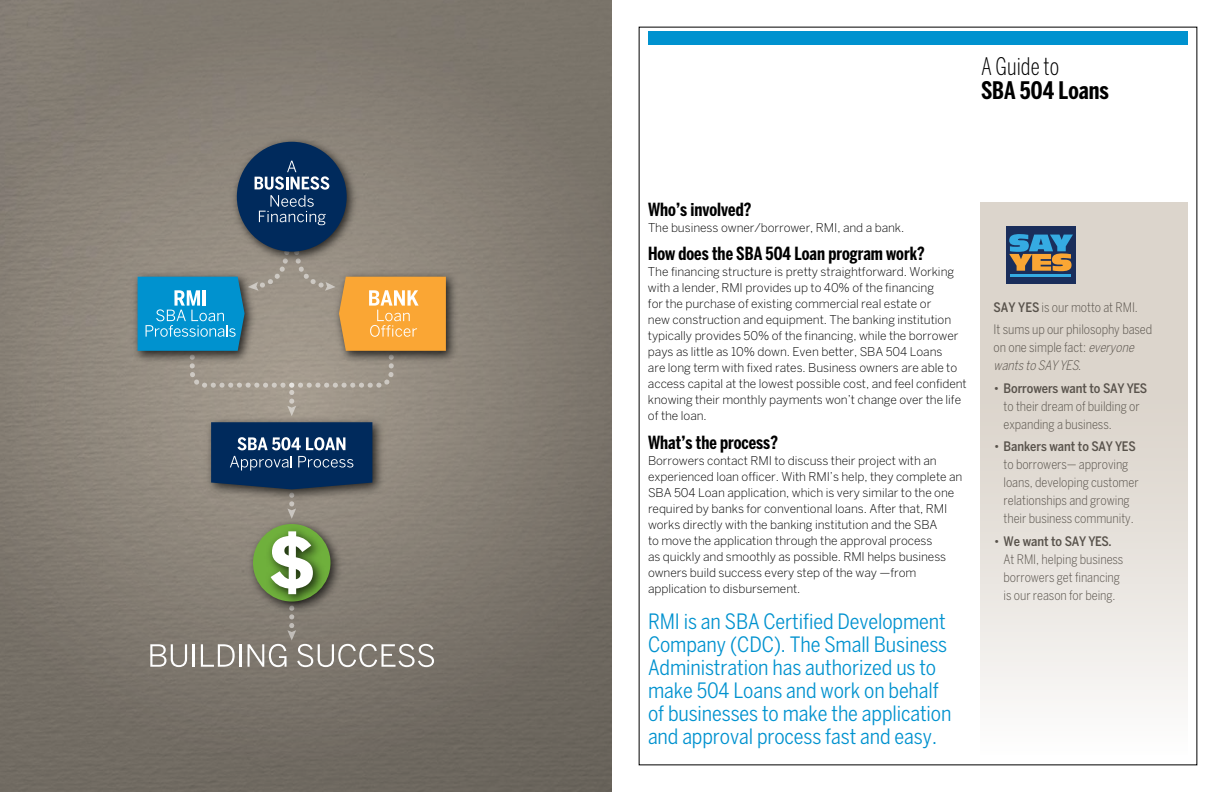
<style>
.page{position:relative;width:1224px;height:792px;background:#fff}
.page>*{position:absolute;margin:0;border:0;box-sizing:border-box;transform-origin:0 0}
.t1{font:700 extra-condensed 24px "Benton Sans";color:#000}
.t2{font:300 extra-condensed 24px "Benton Sans";color:#000}
.t3{font:condensed 21px/23px "Benton Sans";letter-spacing:-.005em;color:#0092cf}
.t4{font:700 extra-condensed 18px "Benton Sans";color:#000}
.t5{font:300 condensed 13px/18px "Benton Sans";letter-spacing:-.005em;color:#58524b}
.t6{font:italic 300 condensed 13px/18px "Benton Sans";color:#58524b}
.t7{font:300 12px/16px "Benton Sans";letter-spacing:-.005em;color:#000}
.s1{font-weight:500}
.s2{font-style:normal}
</style>
<div class="page">
<div style="left:981px;top:202px;width:207px;height:553px;background:linear-gradient(to bottom,#d2cabf,#f8f6f4)"></div>
<img style="left:0;top:0;width:612px;height:792px">
<img style="left:228px;top:132px;width:134px;height:109px">
<div style="left:237px;top:142px;width:110px;height:110px;background:#002a5c;border-radius:50%"></div>
<img style="left:201px;top:416px;width:188px;height:90px">
<img style="left:128px;top:267px;width:10px;height:99px">
<img style="left:446px;top:267px;width:15px;height:99px">
<svg style="left:255px;top:161px;width:74px;height:64px"></svg>
<svg style="left:211px;top:422px;width:161px;height:97px;background:#3c536e"></svg>
<svg style="left:150px;top:644px;width:37px;height:23px"></svg>
<hr style="left:193px;top:644px;width:2px;height:23px;background:#fff">
<svg style="left:201px;top:644px;width:34px;height:23px"></svg>
<hr style="left:239px;top:644px;width:3px;height:23px;background:#fff">
<svg style="left:138px;top:241px;width:308px;height:175px;background:#929485"></svg>
<svg style="left:248px;top:608px;width:186px;height:59px;background:#8c867d"></svg>
<img style="left:243px;top:514px;width:104px;height:104px">
<div style="left:253px;top:524px;width:78px;height:78px;background:#6fb03c;border-radius:50%"></div>
<img style="left:261px;top:521px;width:68px;height:90px">
<svg style="left:270px;top:531px;width:43px;height:64px;background:#b2c8a1"></svg>
<div style="left:648px;top:32px;width:540px;height:13px;background:#0092cf"></div>
<div style="left:1006px;top:227px;width:69px;height:57px;background:#1a2e5b"></div>
<hr style="left:1011px;top:274px;width:60px;height:3px;background:#35abe2">
<svg style="left:1009px;top:234px;width:64px;height:37px"></svg>
<h1 class="t2" style="left:981px;top:53px;width:80px">A Guide to</h1>
<h1 class="t1" style="left:981px;top:77px;width:129px">SBA 504 Loans</h1>
<h3 class="t4" style="left:648px;top:199px;width:105px">Who’s involved?</h3>
<p class="t7" style="left:648px;top:219px;width:258px">The business owner/borrower, RMI, and a bank.</p>
<h3 class="t4" style="left:648px;top:243px;width:278px">How does the SBA 504 Loan program work?</h3>
<p class="t7" style="left:648px;top:264px;width:320px">The financing structure is pretty straightforward. Working with a lender, RMI provides up to 40% of the financing<br>for the purchase of existing commercial real estate or<br>new construction and equipment. The banking institution typically provides 50% of the financing, while the borrower pays as little as 10% down. Even better, SBA 504 Loans<br>are long term with fixed rates. Business owners are able to access capital at the lowest possible cost, and feel confident knowing their monthly payments won’t change over the life of the loan.</p>
<h3 class="t4" style="left:648px;top:432px;width:131px">What’s the process?</h3>
<p class="t7" style="left:648px;top:452px;width:316px">Borrowers contact RMI to discuss their project with an experienced loan officer. With RMI’s help, they complete an SBA 504 Loan application, which is very similar to the one required by banks for conventional loans. After that, RMI works directly with the banking institution and the SBA<br>to move the application through the approval process<br>as quickly and smoothly as possible. RMI helps business owners build success every step of the way —from application to disbursement.</p>
<h2 class="t3" style="left:648px;top:610px;width:305px">RMI is an SBA Certified Development Company (CDC). The Small Business Administration has authorized us to make 504 Loans and work on behalf of businesses to make the application and approval process fast and easy.</h2>
<p class="t5" style="left:994px;top:296px;width:160px;line-height:22.5px"><span class="s1">SAY YES</span> is our motto at RMI.<br>It sums up our philosophy based</p>
<p class="t6" style="left:994px;top:338px;width:145px"><span class="s2">on one simple fact:</span> everyone wantsto SAYYES<span class="s2">.</span></p>
<p class="t5" style="left:1004px;top:379px;width:145px;text-indent:-10px">• <span class="s1">Borrowers want to SAY YES </span>to their dream of building or expanding a business.</p>
<p class="t5" style="left:1004px;top:437px;width:137px;text-indent:-10px">• <span class="s1">Bankers want to SAY YES </span>to borrowers— approving loans, developing customer relationships and growing their business community.</p>
<p class="t5" style="left:1004px;top:532px;width:121px;text-indent:-10px">• <span class="s1">We want to SAY YES.<br></span>At RMI, helping business borrowers get financing is our reason for being.</p>
</div>
